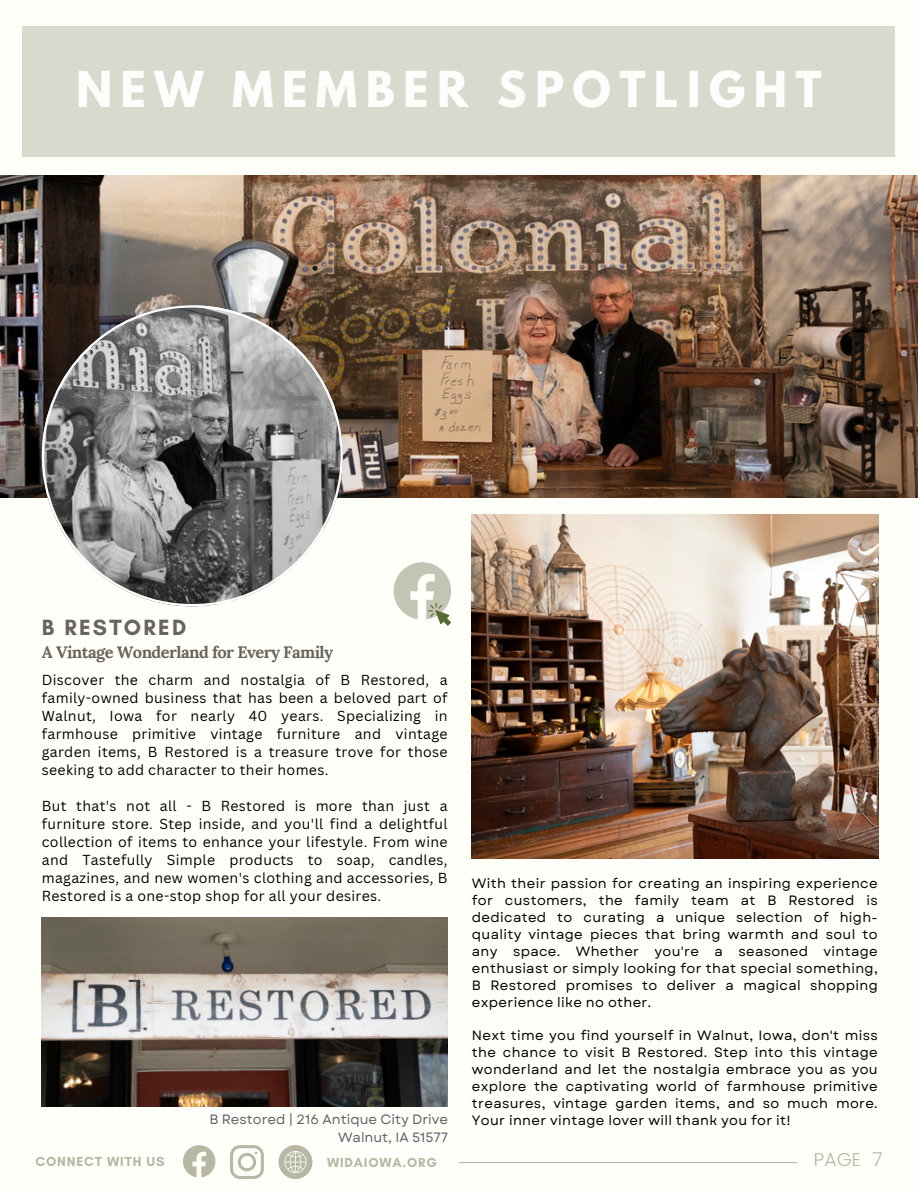
<style>
.page{position:relative;width:918px;height:1188px;background:#fffff9}
.page>*{position:absolute;margin:0;border:0;box-sizing:border-box;transform-origin:0 0}
.t1{font:700 43.8px "League Spartan";letter-spacing:.19em;color:#fbfefb}
.t2{font:700 22.5px "Glacial Indifference";letter-spacing:.1em;color:#6a645d}
.t3{font:300 18.75px "Poppins";color:#b7b7a4}
.t4{font:700 16.5px "Lora";letter-spacing:-.035em;color:#6a645d}
.t5{font:14.1px/18px "Canva Sans";letter-spacing:.025em;color:#000;text-align:justify}
.t6{font:13.5px/16.8px "Garet";letter-spacing:.025em;color:#000;text-align:justify}
.t7{font:13.5px/18px "Garet";color:#5c646b;text-align:right}
.t8{font:700 13.35px "Glacial Indifference";letter-spacing:.065em;color:#b7b7a4}
</style>
<div class="page">
<img style="left:472px;top:515px;width:406px;height:344px">
<img style="left:42px;top:918px;width:406px;height:189px">
<div style="left:23px;top:27px;width:872px;height:130px;background:#d9d9cd"></div>
<img style="left:0;top:175px;width:918px;height:322px">
<svg style="left:42px;top:305px;width:301px;height:301px"></svg>
<svg style="left:394px;top:562px;width:57px;height:64px"></svg>
<hr style="left:459px;top:1162px;width:338px;height:1px;background:#b7b7a4">
<svg style="left:183px;top:1145px;width:32px;height:32px"></svg>
<svg style="left:230px;top:1145px;width:34px;height:34px"></svg>
<svg style="left:279px;top:1145px;width:33px;height:34px"></svg>
<h1 class="t1" style="left:76px;top:68px;width:747px">NEW MEMBER SPOTLIGHT</h1>
<h2 class="t2" style="left:42px;top:613px;width:146px">B RESTORED</h2>
<p class="t4" style="left:42px;top:641px;width:293px">A Vintage Wonderland for Every Family</p>
<p class="t5" style="left:42px;top:671px;width:407px">Discover the charm and nostalgia of B Restored, a family-owned business that has been a beloved part of Walnut, Iowa for nearly 40 years. Specializing in farmhouse primitive vintage furniture and vintage garden items, B Restored is a treasure trove for those seeking to add character to their homes.</p>
<p class="t5" style="left:42px;top:797px;width:407px">But that's not all - B Restored is more than just a furniture store. Step inside, and you'll find a delightful collection of items to enhance your lifestyle. From wine and Tastefully Simple products to soap, candles, magazines, and new women's clothing and accessories, B Restored is a one-stop shop for all your desires.</p>
<p class="t7" style="left:209px;top:1111px;width:240px">B Restored | 216 Antique City Drive<br>Walnut, IA 51577</p>
<p class="t6" style="left:472px;top:875px;width:407px">With their passion for creating an inspiring experience for customers, the family team at B Restored is dedicated to curating a unique selection of high&shy;quality vintage pieces that bring warmth and soul to any space. Whether you're a seasoned vintage enthusiast or simply looking for that special something, B Restored promises to deliver a magical shopping experience like no other.</p>
<p class="t6" style="left:472px;top:1027px;width:407px">Next time you find yourself in Walnut, Iowa, don't miss the chance to visit B Restored. Step into this vintage wonderland and let the nostalgia embrace you as you explore the captivating world of farmhouse primitive treasures, vintage garden items, and so much more.<br>Your inner vintage lover will thank you for it!</p>
<p class="t8" style="left:35px;top:1154px;width:131px">CONNECT WITH US</p>
<p class="t8" style="left:327px;top:1154px;width:111px">WIDAIOWA.ORG</p>
<h3 class="t3" style="left:814px;top:1149px;width:70px">PAGE 7</h3>
</div>
